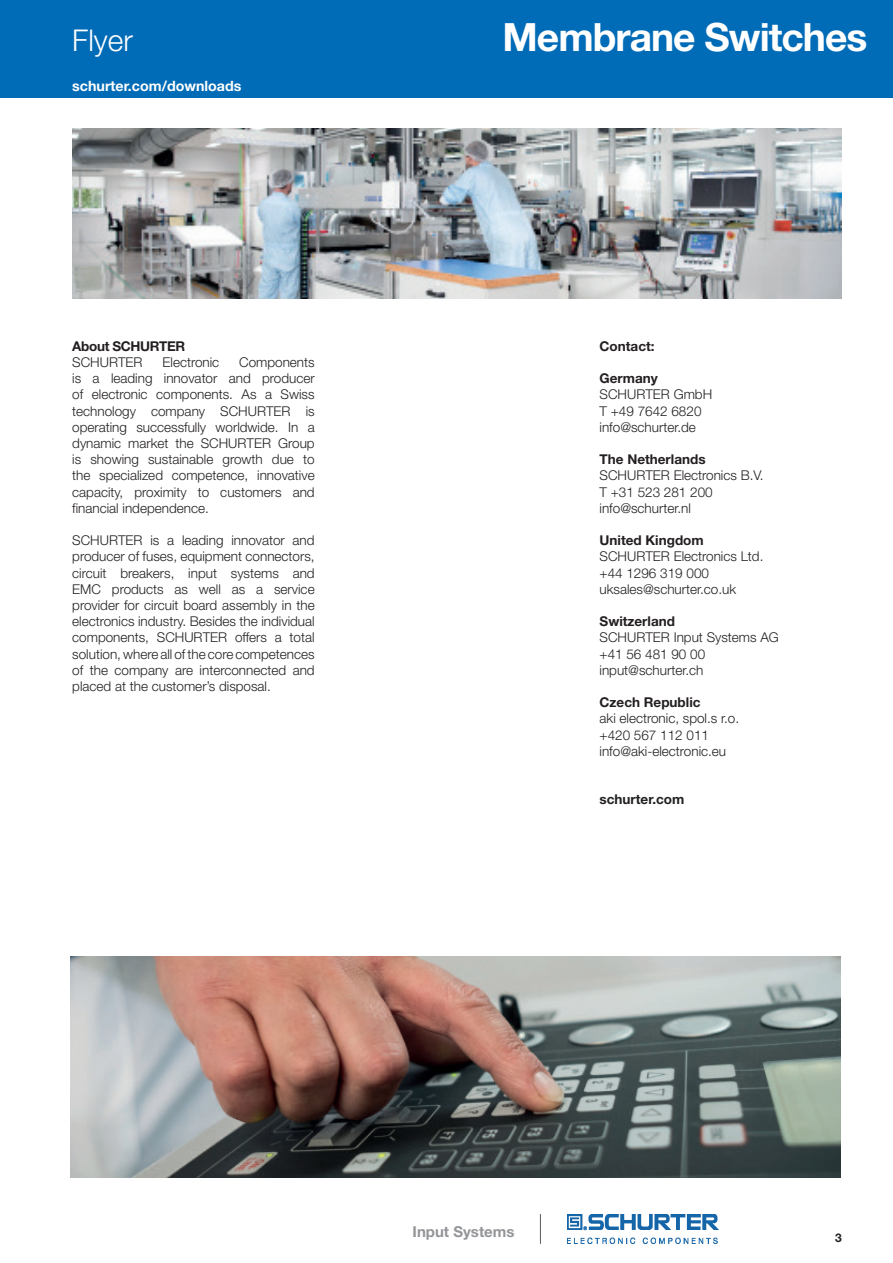
<style>
.page{position:relative;width:893px;height:1263px;background:#fff}
.page>*{position:absolute;margin:0;border:0;box-sizing:border-box;transform-origin:0 0}
.t1{font:700 39px "Helvetica Neue LT";letter-spacing:-.025em;color:#fff}
.t2{font:300 30px "Helvetica Neue LT";color:#fff}
.t3{font:700 15px "Helvetica Neue LT";color:#939598}
.t4{font:700 14.25px "Helvetica Neue LT";color:#fff}
.t5{font:300 13.5px/16.2px "Helvetica Neue LT";color:#231f20}
.t6{font:700 13.5px "Helvetica Neue LT";color:#231f20}
.t7{font:700 13.5px "Helvetica Neue LT";letter-spacing:-.025em;color:#231f20}
.t8{font:700 12px "Helvetica Neue LT";color:#231f20}
</style>
<div class="page">
<img style="left:568px;top:1214px;width:150px;height:29px">
<hr style="left:540px;top:1214px;width:1px;height:30px;background:#57585a">
<div style="left:0;top:0;width:893px;height:98px;background:#006bb6"></div>
<img style="left:71px;top:957px;width:769px;height:220px">
<img style="left:72px;top:128px;width:770px;height:170px">
<h2 class="t2" style="left:72px;top:22px;width:62px">Flyer</h2>
<h1 class="t1" style="left:502px;top:13px;width:366px">Membrane Switches</h1>
<p class="t4" style="left:72px;top:77px;width:171px">schurter.com/downloads</p>
<p class="t7" style="left:72px;top:338px;width:114px">About SCHURTER</p>
<p class="t5" style="left:72px;top:354px;width:72px">SCHURTER</p>
<p class="t5" style="left:163px;top:354px;width:58px">Electronic</p>
<p class="t5" style="left:72px;top:354px;width:244px;text-align:justify;text-indent:167px">Components is a leading innovator and producer of electronic components. As a Swiss technology company SCHURTER is operating successfully worldwide. In a dynamic market the SCHURTER Group is showing sustainable growth due to the specialized competence, innovative capacity, proximity to customers and financial independence.</p>
<p class="t5" style="left:72px;top:532px;width:244px;text-align:justify">SCHURTER is a leading innovator and producer of fuses, equipment connectors, circuit breakers, input systems and EMC products as well as a service provider for circuit board assembly in the electronics industry. Besides the individual components, SCHURTER offers a total solution, where all of the core competences of the company are interconnected and placed at the customer’s disposal.</p>
<p class="t6" style="left:600px;top:338px;width:57px">Contact:</p>
<p class="t6" style="left:600px;top:370px;width:60px">Germany</p>
<p class="t5" style="left:600px;top:386px;width:114px">SCHURTER GmbH<br>T +49 7642 6820 info@schurter.de</p>
<p class="t6" style="left:600px;top:451px;width:108px">The Netherlands</p>
<p class="t5" style="left:600px;top:467px;width:165px">SCHURTER Electronics B.V.<br>T +31 523 281 200 info@schurter.nl</p>
<p class="t6" style="left:600px;top:532px;width:106px">United Kingdom</p>
<p class="t5" style="left:600px;top:548px;width:165px">SCHURTER Electronics Ltd. +44 1296 319 000 uksales@schurter.co.uk</p>
<p class="t6" style="left:600px;top:613px;width:77px">Switzerland</p>
<p class="t5" style="left:600px;top:629px;width:181px">SCHURTER Input Systems AG +41 56 481 90 00 input@schurter.ch</p>
<p class="t6" style="left:600px;top:694px;width:102px">Czech Republic</p>
<p class="t5" style="left:600px;top:710px;width:141px">aki electronic, spol.s r.o. +420 567 112 011 info@aki-electronic.eu</p>
<p class="t6" style="left:600px;top:791px;width:86px">schurter.com</p>
<p class="t3" style="left:413px;top:1222px;width:103px">Input Systems</p>
<p class="t8" style="left:835px;top:1230px;width:8px">3</p>
</div>
